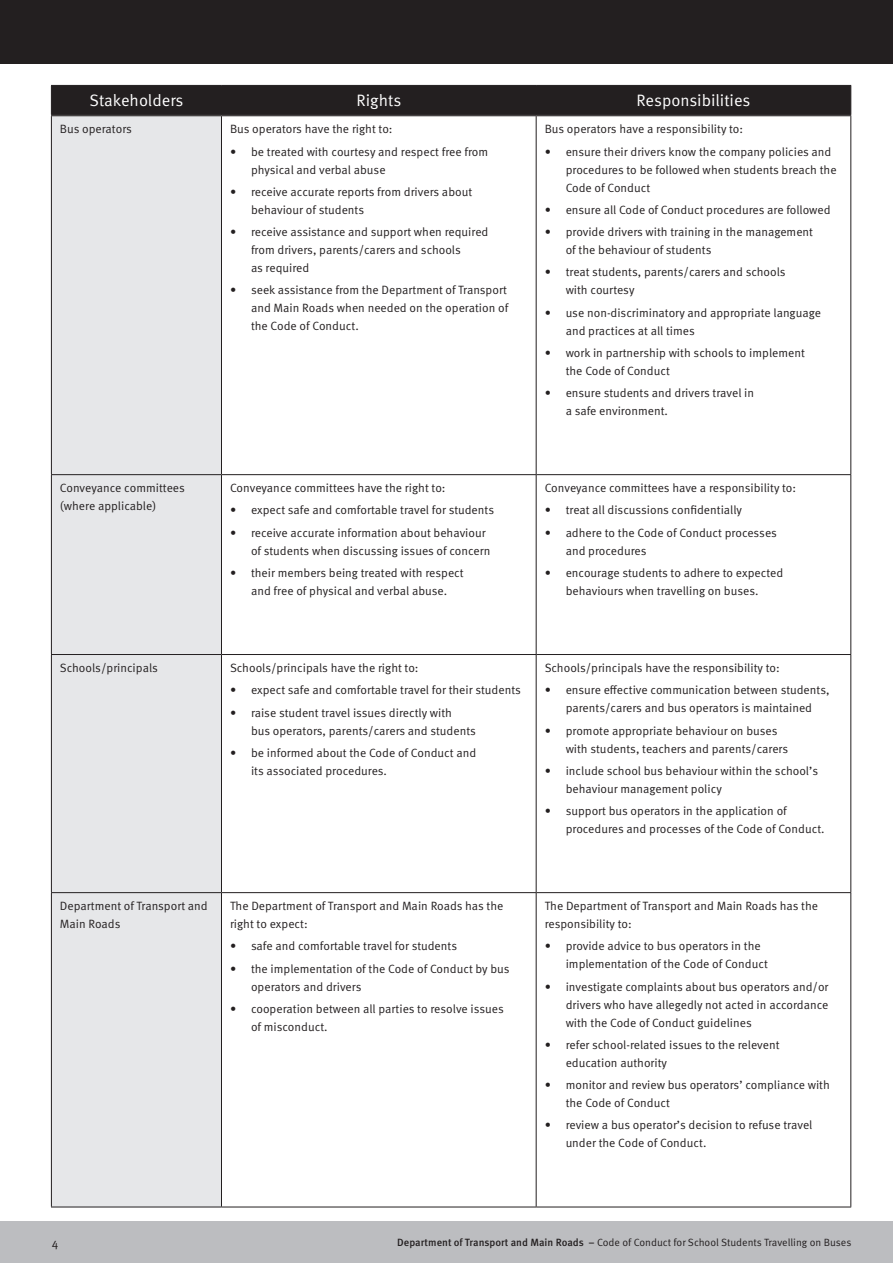
<style>
.page{position:relative;width:893px;height:1263px;background:#fff}
.page>*{position:absolute;margin:0;border:0;box-sizing:border-box;transform-origin:0 0}
.heading{font:16.5px "Meta OT";color:#fff}
.tab_table{font:12px/18px "Meta OT";color:#231f20}
.body{font:12px/18px "Meta OT";color:#231f20}
.t1{font:10.5px "Meta OT";color:#231f20}
.s1{font-weight:500}
</style>
<div class="page">
<div style="left:0;top:0;width:893px;height:64px;background:#231f20"></div>
<div style="left:0;top:1221px;width:893px;height:42px;background:#bcbdc0"></div>
<div style="left:52px;top:116px;width:169px;height:1090px;background:#e6e7e9"></div>
<hr style="left:51px;top:115px;width:170px;height:1px;background:#231f20">
<hr style="left:51px;top:116px;width:1px;height:358px;background:#231f20">
<hr style="left:221px;top:115px;width:315px;height:1px;background:#231f20">
<hr style="left:221px;top:116px;width:1px;height:358px;background:#231f20">
<hr style="left:536px;top:115px;width:315px;height:1px;background:#231f20">
<hr style="left:536px;top:116px;width:1px;height:358px;background:#231f20">
<hr style="left:850px;top:116px;width:1px;height:358px;background:#231f20">
<hr style="left:51px;top:474px;width:170px;height:1px;background:#231f20">
<hr style="left:51px;top:475px;width:1px;height:179px;background:#231f20">
<hr style="left:221px;top:474px;width:315px;height:1px;background:#231f20">
<hr style="left:221px;top:475px;width:1px;height:179px;background:#231f20">
<hr style="left:536px;top:474px;width:315px;height:1px;background:#231f20">
<hr style="left:536px;top:475px;width:1px;height:179px;background:#231f20">
<hr style="left:850px;top:475px;width:1px;height:179px;background:#231f20">
<hr style="left:51px;top:654px;width:170px;height:1px;background:#231f20">
<hr style="left:51px;top:655px;width:1px;height:237px;background:#231f20">
<hr style="left:221px;top:654px;width:315px;height:1px;background:#231f20">
<hr style="left:221px;top:655px;width:1px;height:237px;background:#231f20">
<hr style="left:536px;top:654px;width:315px;height:1px;background:#231f20">
<hr style="left:536px;top:655px;width:1px;height:237px;background:#231f20">
<hr style="left:850px;top:655px;width:1px;height:237px;background:#231f20">
<hr style="left:51px;top:892px;width:170px;height:1px;background:#231f20">
<hr style="left:51px;top:893px;width:1px;height:313px;background:#231f20">
<hr style="left:221px;top:892px;width:315px;height:1px;background:#231f20">
<hr style="left:221px;top:893px;width:1px;height:313px;background:#231f20">
<hr style="left:536px;top:892px;width:315px;height:1px;background:#231f20">
<hr style="left:536px;top:893px;width:1px;height:313px;background:#231f20">
<hr style="left:850px;top:893px;width:1px;height:313px;background:#231f20">
<hr style="left:51px;top:1206px;width:170px;height:1px;background:#231f20">
<hr style="left:221px;top:1206px;width:315px;height:1px;background:#231f20">
<hr style="left:536px;top:1206px;width:315px;height:1px;background:#231f20">
<div style="left:51px;top:85px;width:800px;height:29px;background:#231f20"></div>
<hr style="left:51px;top:114px;width:170px;height:1px;background:#231f20">
<hr style="left:221px;top:114px;width:315px;height:1px;background:#231f20">
<hr style="left:536px;top:114px;width:315px;height:1px;background:#231f20">
<p class="heading" style="left:89px;top:91px;width:96px">Stakeholders</p>
<p class="heading" style="left:357px;top:91px;width:46px">Rights</p>
<p class="heading" style="left:637px;top:91px;width:115px">Responsibilities</p>
<p class="body" style="left:60px;top:120px;width:74px">Bus operators</p>
<p class="body" style="left:230px;top:120px;width:164px">Bus operators have the right to:</p>
<p class="tab_table" style="left:251px;top:143px;width:239px;text-indent:-21px">• be treated with courtesy and respect free from physical and verbal abuse</p>
<p class="tab_table" style="left:251px;top:183px;width:223px;text-indent:-21px">• receive accurate reports from drivers about behaviour of students</p>
<p class="tab_table" style="left:251px;top:223px;width:239px;text-indent:-21px">• receive assistance and support when required from drivers, parents/carers and schools<br>as required</p>
<p class="tab_table" style="left:251px;top:281px;width:259px;text-align:justify;text-indent:-21px">• seek assistance from the Department of Transport and Main Roads when needed on the operation of the Code of Conduct.</p>
<p class="body" style="left:545px;top:120px;width:200px">Bus operators have a responsibility to:</p>
<p class="tab_table" style="left:566px;top:143px;width:272px;text-indent:-21px">• ensure their drivers know the company policies and procedures to be followed when students breach the<br>Code of Conduct</p>
<p class="tab_table" style="left:545px;top:201px;width:288px">• ensure all Code of Conduct procedures are followed</p>
<p class="tab_table" style="left:566px;top:223px;width:249px;text-indent:-21px">• provide drivers with training in the management of the behaviour of students</p>
<p class="tab_table" style="left:566px;top:263px;width:221px;text-indent:-21px">• treat students, parents/carers and schools with courtesy</p>
<p class="tab_table" style="left:566px;top:304px;width:257px;text-indent:-21px">• use non-discriminatory and appropriate language and practices at all times</p>
<p class="tab_table" style="left:566px;top:344px;width:241px;text-indent:-21px">• work in partnership with schools to implement the Code of Conduct</p>
<p class="tab_table" style="left:566px;top:384px;width:190px;text-indent:-21px">• ensure students and drivers travel in a safe environment.</p>
<p class="body" style="left:60px;top:479px;width:127px">Conveyance committees (where applicable)</p>
<p class="body" style="left:230px;top:479px;width:217px">Conveyance committees have the right to:</p>
<p class="tab_table" style="left:230px;top:501px;width:266px">• expect safe and comfortable travel for students</p>
<p class="tab_table" style="left:251px;top:524px;width:241px;text-indent:-21px">• receive accurate information about behaviour of students when discussing issues of concern</p>
<p class="tab_table" style="left:230px;top:564px;width:235px;text-align:center">• their members being treated with respect and free of physical and verbal abuse.</p>
<p class="body" style="left:545px;top:479px;width:253px">Conveyance committees have a responsibility to:</p>
<p class="tab_table" style="left:545px;top:501px;width:199px">• treat all discussions confidentially</p>
<p class="tab_table" style="left:566px;top:524px;width:213px;text-indent:-21px">• adhere to the Code of Conduct processes and procedures</p>
<p class="tab_table" style="left:545px;top:564px;width:240px;text-align:center">• encourage students to adhere to expected behaviours when travelling on buses.</p>
<p class="body" style="left:60px;top:659px;width:100px">Schools/principals</p>
<p class="body" style="left:230px;top:659px;width:190px">Schools/principals have the right to:</p>
<p class="tab_table" style="left:230px;top:681px;width:292px">• expect safe and comfortable travel for their students</p>
<p class="tab_table" style="left:251px;top:703px;width:227px;text-indent:-21px">• raise student travel issues directly with<br>bus operators, parents/carers and students</p>
<p class="tab_table" style="left:251px;top:744px;width:227px;text-indent:-21px">• be informed about the Code of Conduct and its associated procedures.</p>
<p class="body" style="left:545px;top:659px;width:237px">Schools/principals have the responsibility to:</p>
<p class="tab_table" style="left:545px;top:681px;width:286px;text-align:center">• ensure effective communication between students, parents/carers and bus operators is maintained</p>
<p class="tab_table" style="left:566px;top:721px;width:224px;text-indent:-21px">• promote appropriate behaviour on buses with students, teachers and parents/carers</p>
<p class="tab_table" style="left:566px;top:762px;width:254px;text-indent:-21px">• include school bus behaviour within the school’s behaviour management policy</p>
<p class="tab_table" style="left:566px;top:802px;width:260px;text-indent:-21px">• support bus operators in the application of procedures and processes of the Code of Conduct.</p>
<p class="body" style="left:60px;top:897px;width:149px">Department of Transport and<br>Main Roads</p>
<p class="body" style="left:230px;top:897px;width:275px">The Department of Transport and Main Roads has the right to expect:</p>
<p class="tab_table" style="left:230px;top:937px;width:229px">• safe and comfortable travel for students</p>
<p class="tab_table" style="left:251px;top:960px;width:260px;text-indent:-21px">• the implementation of the Code of Conduct by bus operators and drivers</p>
<p class="tab_table" style="left:251px;top:1000px;width:254px;text-indent:-21px">• cooperation between all parties to resolve issues of misconduct.</p>
<p class="body" style="left:545px;top:897px;width:275px">The Department of Transport and Main Roads has the responsibility to:</p>
<p class="tab_table" style="left:566px;top:937px;width:204px;text-indent:-21px">• provide advice to bus operators in the implementation of the Code of Conduct</p>
<p class="tab_table" style="left:566px;top:978px;width:264px;text-align:justify;text-indent:-21px">• investigate complaints about bus operators and/or drivers who have allegedly not acted in accordance with the Code of Conduct guidelines</p>
<p class="tab_table" style="left:566px;top:1036px;width:215px;text-indent:-21px">• refer school-related issues to the relevent education authority</p>
<p class="tab_table" style="left:566px;top:1076px;width:266px;text-indent:-21px">• monitor and review bus operators’ compliance with the Code of Conduct</p>
<p class="tab_table" style="left:566px;top:1116px;width:248px;text-indent:-21px">• review a bus operator’s decision to refuse travel under the Code of Conduct.</p>
<p class="tab_table" style="left:52px;top:1233px;width:8px">4</p>
<p class="t1" style="left:397px;top:1236px;width:456px"><span class="s1">Department of Transport and Main Roads –</span> Code of Conduct for School Students Travelling on Buses</p>
</div>
